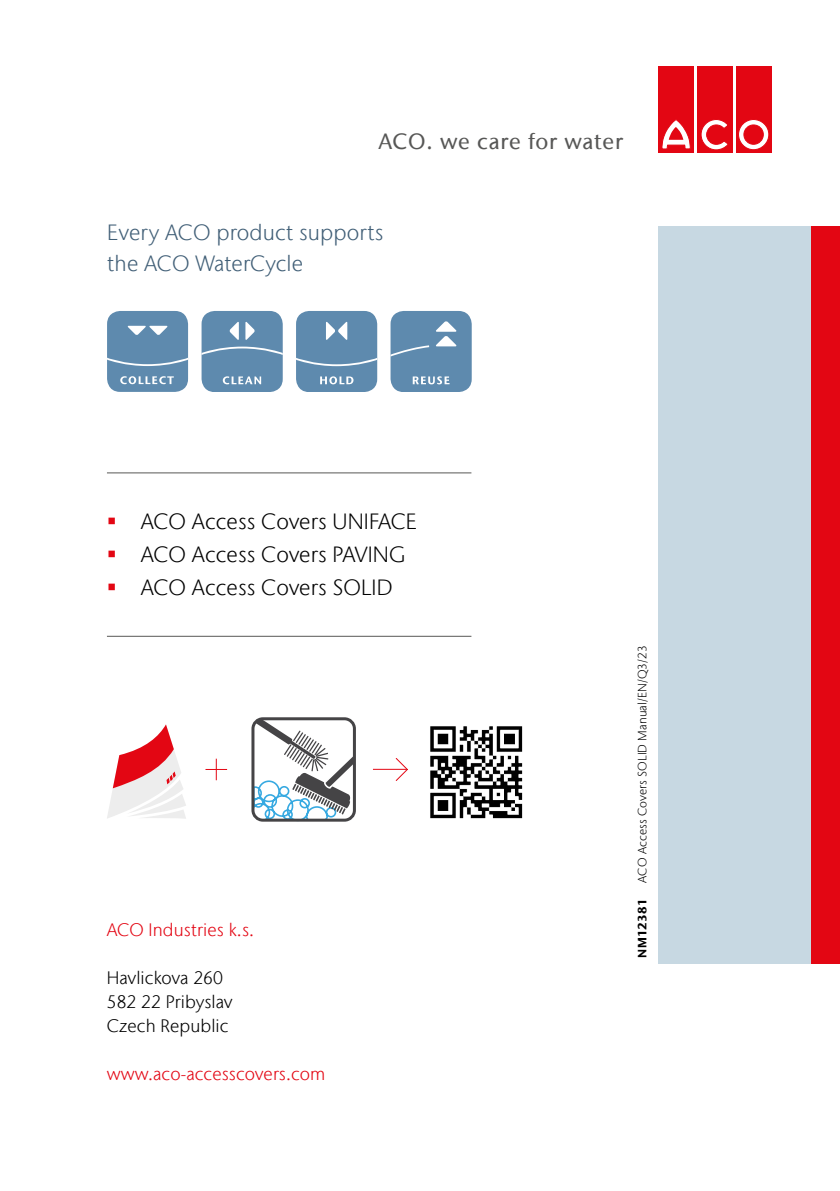
<style>
.page{position:relative;width:840px;height:1191px;background:#fff}
.page>*{position:absolute;margin:0;border:0;box-sizing:border-box;transform-origin:0 0}
.t1{font:300 22px/33px "Stone Sans IIITC Com";letter-spacing:.005em;color:#000}
.t2{font:300 22px/30.8px "Stone Sans IIITC Com";letter-spacing:.005em;color:#415f77}
.t3{font:500 22px "Stone Sans IIITC Com";letter-spacing:.035em;color:#575756}
.t4{font:300 18px "Stone Sans IIITC Com";letter-spacing:.005em;color:#e30613}
.t5{font:300 18px/24px "Stone Sans IIITC Com";letter-spacing:.005em;color:#000}
.t6{font:300 12px "Stone Sans IIITC Com";letter-spacing:.01em;color:#000}
.t7{font:700 12px "Stone Sans IIITC Com";letter-spacing:.01em;color:#000}
</style>
<div class="page">
<hr style="left:107px;top:472px;width:364px;height:1px;background:#575756">
<hr style="left:107px;top:636px;width:364px;height:1px;background:#575756">
<img style="left:430px;top:726px;width:93px;height:93px">
<svg style="left:255px;top:721px;width:101px;height:101px"></svg>
<div style="left:251px;top:717px;width:105px;height:104px;border:3px solid #454446;border-radius:10px"></div>
<hr style="left:373px;top:769px;width:33px;height:1px;background:#e30613">
<svg style="left:394px;top:758px;width:14px;height:23px"></svg>
<svg style="left:205px;top:758px;width:22px;height:22px"></svg>
<svg style="left:107px;top:724px;width:79px;height:94px"></svg>
<div style="left:658px;top:227px;width:181px;height:737px;background:#c7d8e2"></div>
<div style="left:811px;top:227px;width:28px;height:737px;background:#e30613"></div>
<div style="left:658px;top:67px;width:35px;height:86px;background:#e30613"></div>
<svg style="left:662px;top:119px;width:28px;height:30px"></svg>
<div style="left:696px;top:67px;width:36px;height:86px;background:#e30613"></div>
<svg style="left:701px;top:119px;width:27px;height:31px"></svg>
<div style="left:735px;top:67px;width:36px;height:86px;background:#e30613"></div>
<svg style="left:738px;top:119px;width:30px;height:31px"></svg>
<div style="left:738px;top:119px;width:30px;height:31px;border:1px solid #e30613;border-radius:50%"></div>
<div style="left:743px;top:125px;width:19px;height:19px;background:#e30613;border-radius:50%"></div>
<div style="left:743px;top:125px;width:20px;height:19px;border:1px solid #e30613;border-radius:50%"></div>
<div style="left:107px;top:311px;width:81px;height:81px;background:#5e8aae;border-radius:13px"></div>
<svg style="left:107px;top:325px;width:81px;height:59px"></svg>
<div style="left:201px;top:311px;width:81px;height:81px;background:#5e8aae;border-radius:13px"></div>
<svg style="left:201px;top:321px;width:81px;height:63px"></svg>
<div style="left:296px;top:311px;width:81px;height:81px;background:#5e8aae;border-radius:13px"></div>
<svg style="left:296px;top:321px;width:81px;height:63px"></svg>
<div style="left:390px;top:311px;width:81px;height:81px;background:#5e8aae;border-radius:13px"></div>
<svg style="left:436px;top:321px;width:20px;height:25px"></svg>
<svg style="left:390px;top:345px;width:39px;height:11px"></svg>
<svg style="left:412px;top:376px;width:37px;height:8px"></svg>
<p class="t3" style="left:378px;top:127px;width:246px">ACO. we care for water</p>
<p class="t2" style="left:107px;top:217px;width:277px">Every ACO product supports the ACO WaterCycle</p>
<p class="t1" style="left:141px;top:504px;width:277px">ACO Access Covers UNIFACE<br>ACO Access Covers PAVING<br>ACO Access Covers SOLID</p>
<p class="t4" style="left:107px;top:919px;width:149px">ACO Industries k.s.</p>
<p class="t5" style="left:107px;top:966px;width:127px">Havlickova 260<br>582 22 Pribyslav<br>Czech Republic</p>
<p class="t4" style="left:107px;top:1063px;width:220px">www.aco-accesscovers.com</p>
<p class="t6" style="left:634px;top:882px;width:238px;rotate:-90deg">ACO Access Covers SOLID Manual/EN/Q3/23</p>
<p class="t7" style="left:634px;top:957px;width:60px;rotate:-90deg">NM12381</p>
</div>
